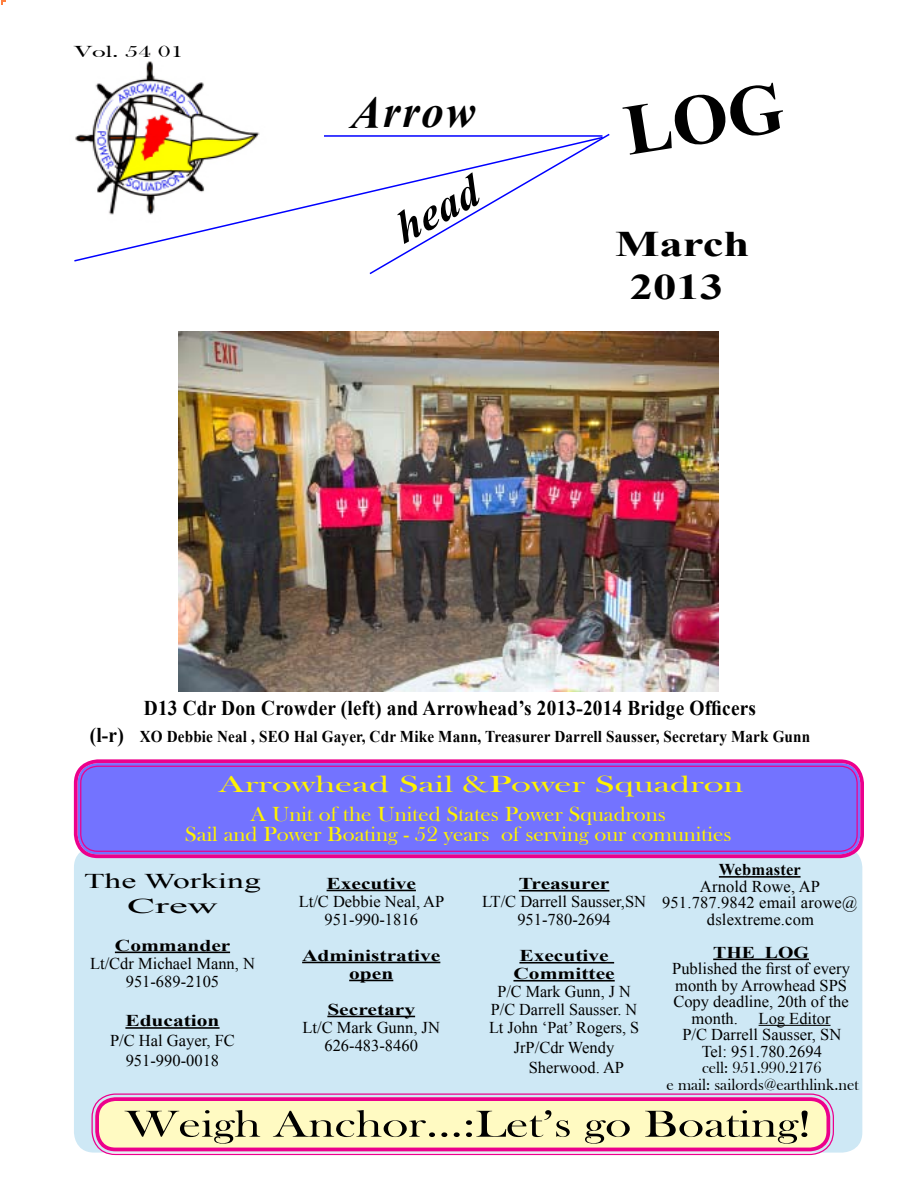
<style>
.page{position:relative;width:918px;height:1188px;background:#fff}
.page>*{position:absolute;margin:0;border:0;box-sizing:border-box;transform-origin:0 0}
.t1{font:italic 700 45px "Times New Roman";color:#000}
.t2{font:38.85px "Bask Old Face";color:#000;scale:1.3 1}
.t3{font:700 36px/43.2px "Times New Roman";color:#000;text-align:center;scale:1.3 1}
.t4{font:24px "Bask Old Face";color:#fff200;scale:1.6 1}
.t5{font:21px/19.5px "Bask Old Face";color:#fff200;text-align:center;scale:1.1 1}
.t6{font:700 21px "Times New Roman";letter-spacing:.01em;color:#000;scale:.92 1}
.t7{font:21px/25.2px "Times New Roman";color:#000;text-align:center;scale:1.6 1}
.t8{font:16.5px/18px "Times New Roman";color:#000;text-align:center}
.t9{font:700 16.5px "Times New Roman";color:#000;scale:.92 1}
.t10{font:700 16.5px/18px "Times New Roman";color:#000;text-align:center;scale:1.3 1}
.t11{font:16.5px/16.5px "Bask Old Face";color:#000;text-align:center}
.t12{font:700 16.5px "Times New Roman";color:#000}
.t13{font:16.5px "Bask Old Face";color:#000;scale:1.6 1}
.t14{font:700 16.5px "Times New Roman";color:#000;scale:1.2 1}
.s1{font-size:21px}
</style>
<div class="page">
<img style="left:77px;top:61px;width:183px;height:75px">
<div style="left:74px;top:847px;width:788px;height:306px;background:#cee8f5;border-radius:20px"></div>
<div style="left:95px;top:1097px;width:735px;height:54px;background:#fffac2;border-radius:20px"></div>
<div style="left:91px;top:1093px;width:743px;height:62px;border:1px solid #ec008c;border-radius:23px"></div>
<div style="left:95px;top:1097px;width:735px;height:54px;border:4px solid #ec008c;border-radius:18px"></div>
<hr style="left:115px;top:952px;width:115px;height:1px;background:#000">
<hr style="left:125px;top:1027px;width:95px;height:2px;background:#000">
<hr style="left:324px;top:135px;width:278px;height:2px;background:#00f">
<svg style="left:74px;top:136px;width:294px;height:126px"></svg>
<svg style="left:368px;top:133px;width:242px;height:142px"></svg>
<hr style="left:327px;top:890px;width:89px;height:1px;background:#000">
<hr style="left:302px;top:962px;width:138px;height:1px;background:#000">
<hr style="left:349px;top:980px;width:44px;height:1px;background:#000">
<hr style="left:327px;top:1016px;width:88px;height:1px;background:#000">
<hr style="left:519px;top:890px;width:90px;height:2px;background:#000">
<hr style="left:519px;top:962px;width:95px;height:2px;background:#000">
<hr style="left:513px;top:980px;width:102px;height:2px;background:#000">
<hr style="left:719px;top:876px;width:82px;height:2px;background:#000">
<hr style="left:713px;top:959px;width:96px;height:1px;background:#000">
<hr style="left:759px;top:1025px;width:72px;height:1px;background:#000">
<div style="left:78px;top:763px;width:782px;height:91px;background:#7373ff;border-radius:20px"></div>
<div style="left:74px;top:759px;width:790px;height:99px;border:4px solid #ec008c;border-radius:22px"></div>
<div style="left:80px;top:766px;width:778px;height:86px;border:1px solid #ec008c;border-radius:17px"></div>
<img style="left:178px;top:332px;width:540px;height:360px">
<p class="t13" style="left:74px;top:43px;width:70px">Vol. 54 01</p>
<h1 class="t1" style="left:350px;top:82px;width:126px;rotate:-1deg">Arrow</h1>
<h1 class="t1" style="left:382px;top:203px;width:91px;rotate:-28deg">head</h1>
<h3 class="t3" style="left:615px;top:221px;width:105px">March<br>2013</h3>
<p class="t6" style="left:144px;top:693px;width:667px">D13 Cdr Don Crowder (left) and Arrowhead’s 2013-2014 Bridge Officers</p>
<p class="t9" style="left:90px;top:725px;width:785px"><span class="s1">(l-r)</span> XO Debbie Neal , SEO Hal Gayer, Cdr Mike Mann, Treasurer Darrell Sausser, Secretary Mark Gunn</p>
<h3 class="t4" style="left:218px;top:771px;width:330px">Arrowhead Sail &amp;Power Squadron</h3>
<p class="t5" style="left:185px;top:805px;width:499px">A Unit of the United States Power Squadrons<br>Sail and Power Boating - 52 years of serving our comunities</p>
<p class="t7" style="left:84px;top:868px;width:112px">The Working<br>Crew</p>
<p class="t10" style="left:115px;top:936px;width:90px">Commander</p>
<p class="t8" style="left:90px;top:954px;width:166px">Lt/Cdr Michael Mann, N<br>951-689-2105</p>
<p class="t10" style="left:125px;top:1011px;width:74px">Education</p>
<p class="t8" style="left:110px;top:1030px;width:126px;line-height:19.8px">P/C Hal Gayer, FC<br>951-990-0018</p>
<p class="t10" style="left:327px;top:874px;width:70px">Executive</p>
<p class="t8" style="left:299px;top:892px;width:147px">Lt/C Debbie Neal, AP<br>951-990-1816</p>
<p class="t10" style="left:302px;top:946px;width:108px">Administrative open</p>
<p class="t10" style="left:327px;top:1000px;width:69px">Secretary</p>
<p class="t8" style="left:303px;top:1018px;width:139px">Lt/C Mark Gunn, JN<br>626-483-8460</p>
<p class="t10" style="left:519px;top:874px;width:71px">Treasurer</p>
<p class="t8" style="left:482px;top:892px;width:166px">LT/C Darrell Sausser,SN<br>951-780-2694</p>
<p class="t10" style="left:513px;top:946px;width:79px">Executive<br>Committee</p>
<p class="t8" style="left:489px;top:982px;width:152px">P/C Mark Gunn, J N<br>P/C Darrell Sausser. N<br>Lt John ‘Pat’ Rogers, S</p>
<p class="t8" style="left:529px;top:1037px;width:97px;line-height:19.8px;text-align:left;text-indent:-15px">JrP/Cdr Wendy<br>Sherwood. AP</p>
<p class="t12" style="left:719px;top:858px;width:83px">Webmaster</p>
<p class="t8" style="left:662px;top:878px;width:197px;line-height:16.5px">Arnold Rowe, AP<br>951.787.9842 email arowe@ dslextreme.com</p>
<p class="t14" style="left:713px;top:941px;width:81px">THE LOG</p>
<p class="t8" style="left:672px;top:959px;width:179px">Published the first of every</p>
<p class="t8" style="left:675px;top:976px;width:173px">month by Arrowhead SPS</p>
<p class="t8" style="left:673px;top:992px;width:177px">Copy deadline, 20th of the</p>
<p class="t8" style="left:692px;top:1009px;width:48px">month.</p>
<p class="t8" style="left:759px;top:1009px;width:73px">Log Editor</p>
<p class="t8" style="left:682px;top:1025px;width:160px">P/C Darrell Sausser, SN</p>
<p class="t8" style="left:702px;top:1042px;width:122px">Tel: 951.780.2694</p>
<p class="t11" style="left:667px;top:1060px;width:194px">cell: 951.990.2176<br>e mail: sailords@earthlink.net</p>
<h2 class="t2" style="left:125px;top:1102px;width:529px">Weigh Anchor...:Let’s go Boating!</h2>
</div>
